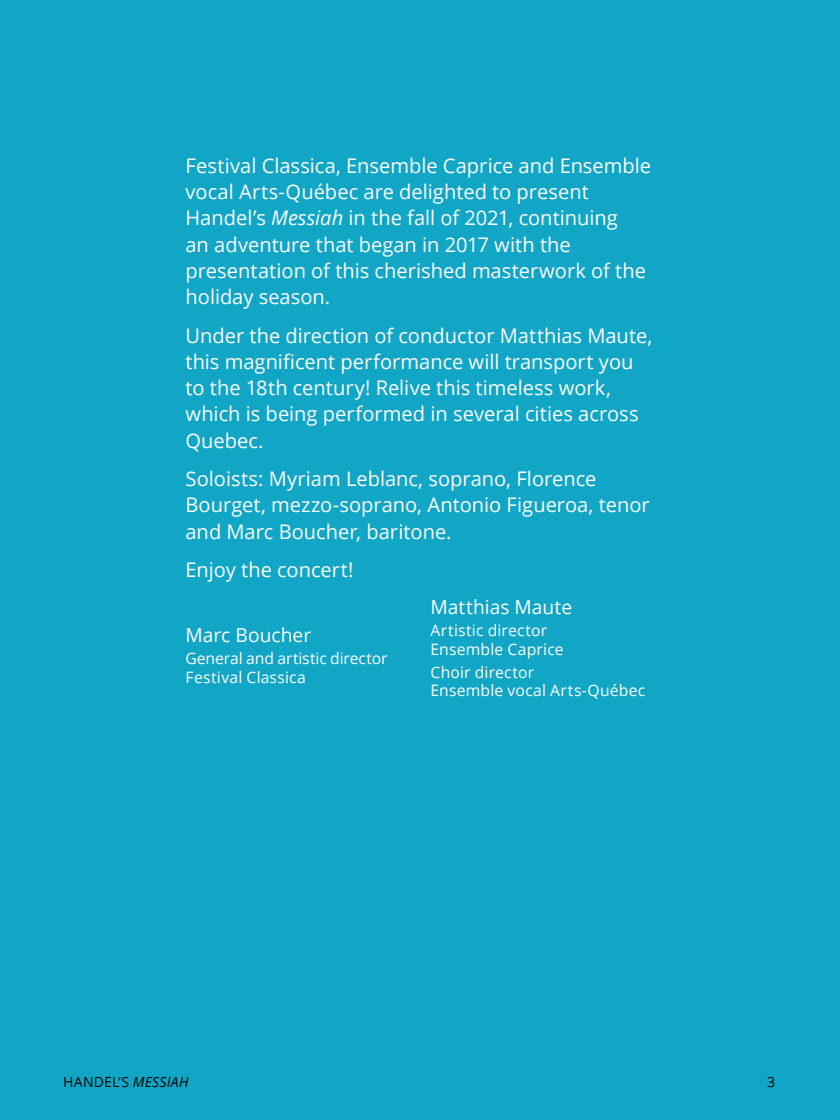
<style>
.page{position:relative;width:840px;height:1120px;background:#11a6c5}
.page>*{position:absolute;margin:0;border:0;box-sizing:border-box;transform-origin:0 0}
.t1{font:20.12px/26.2px "Open Sans";color:#fff}
.t2{font:19.25px "Open Sans";color:#fff}
.t3{font:15.75px/18.9px "Open Sans";letter-spacing:.01em;color:#fff}
.t4{font:14px "Open Sans";letter-spacing:.015em;color:#000}
.s1{font-style:italic}
</style>
<div class="page">
<p class="t1" style="left:186px;top:152px;width:467px">Festival Classica, Ensemble Caprice and Ensemble vocal Arts-Québec are delighted to present Handel’s <span class="s1">Messiah</span> in the fall of 2021, continuing<br>an adventure that began in 2017 with the presentation of this cherished masterwork of the holiday season.</p>
<p class="t1" style="left:186px;top:322px;width:468px">Under the direction of conductor Matthias Maute, this magnificent performance will transport you to the 18th century! Relive this timeless work, which is being performed in several cities across Quebec.</p>
<p class="t1" style="left:186px;top:465px;width:466px">Soloists: Myriam Leblanc, soprano, Florence<br>Bourget, mezzo-soprano, Antonio Figueroa, tenor and Marc Boucher, baritone.</p>
<p class="t1" style="left:186px;top:556px;width:170px">Enjoy the concert!</p>
<p class="t2" style="left:186px;top:622px;width:127px">Marc Boucher</p>
<p class="t3" style="left:186px;top:649px;width:204px">General and artistic director<br>Festival Classica</p>
<p class="t2" style="left:430px;top:594px;width:143px">Matthias Maute</p>
<p class="t3" style="left:430px;top:621px;width:135px">Artistic director<br>Ensemble Caprice</p>
<p class="t3" style="left:430px;top:662px;width:216px">Choir director<br>Ensemble vocal Arts-Québec</p>
<p class="t4" style="left:63px;top:1072px;width:127px">HANDEL’S <span class="s1">MESSIAH</span></p>
<p class="t4" style="left:767px;top:1072px;width:10px">3</p>
</div>
